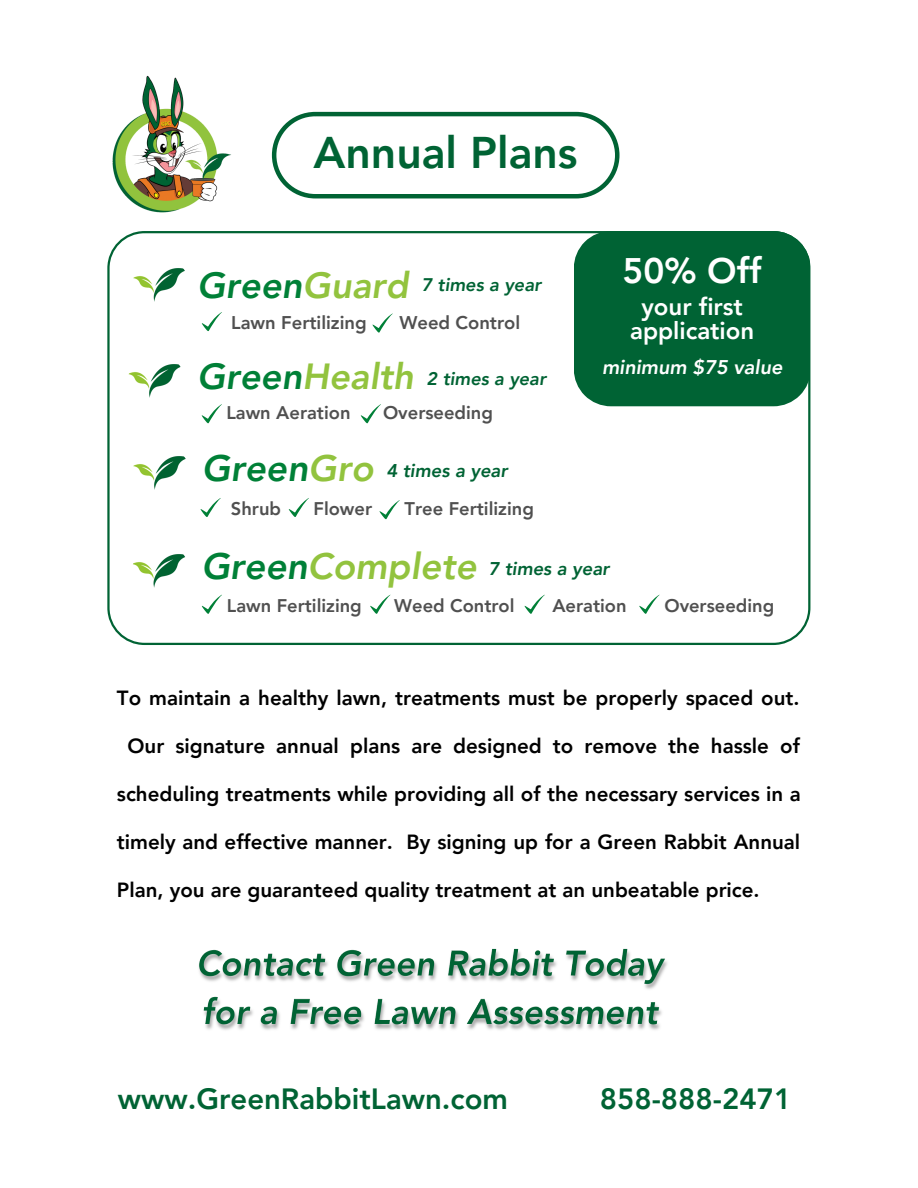
<style>
.page{position:relative;width:918px;height:1188px;background:#fff}
.page>*{position:absolute;margin:0;border:0;box-sizing:border-box;transform-origin:0 0}
.t1{font:800 44.25px "Avenir LT Pro";color:#006334}
.t2{font:italic 800 36.9px "Avenir LT Pro";color:#008037}
.t3{font:italic 800 36.75px "Avenir LT Pro";color:#92c33e}
.t4{font:italic 800 36.45px "Avenir LT Pro";color:#008037}
.t5{font:italic 800 36.3px "Avenir LT Pro";color:#92c33e}
.t6{font:800 35.4px "Avenir LT Pro";color:#fff}
.t7{font:800 29.25px "Avenir LT Pro";color:#006334}
.t8{font:800 24px/23.2px "Avenir LT Pro";color:#fff;text-align:center}
.t9{font:800 20.55px "Avenir LT Pro";color:#000}
.t10{font:italic 800 19.8px "Avenir LT Pro";color:#fff}
.t11{font:800 18.45px "Avenir LT Pro";color:#505050}
.t12{font:italic 800 18.45px "Avenir LT Pro";color:#006334}
.t13{font:800 18.3px "Avenir LT Pro";color:#505050}
.t14{font:italic 800 18.3px "Avenir LT Pro";color:#006334}
.t15{font:italic 800 18.15px "Avenir LT Pro";color:#006334}
.s1{color:#92c33e}
.s2{color:#008037}
</style>
<div class="page">
<svg style="left:107px;top:231px;width:703px;height:414px"></svg>
<img style="left:132px;top:257px;width:57px;height:56px;border-radius:50%">
<svg style="left:272px;top:112px;width:348px;height:86px"></svg>
<img style="left:132px;top:444px;width:58px;height:58px;border-radius:50%">
<img style="left:132px;top:543px;width:57px;height:57px;border-radius:50%">
<svg style="left:289px;top:498px;width:20px;height:19px"></svg>
<svg style="left:380px;top:500px;width:20px;height:19px"></svg>
<svg style="left:201px;top:498px;width:20px;height:19px"></svg>
<svg style="left:202px;top:595px;width:20px;height:19px"></svg>
<svg style="left:370px;top:595px;width:20px;height:19px"></svg>
<svg style="left:525px;top:595px;width:20px;height:19px"></svg>
<svg style="left:639px;top:595px;width:21px;height:19px"></svg>
<svg style="left:202px;top:404px;width:20px;height:19px"></svg>
<svg style="left:361px;top:404px;width:20px;height:19px"></svg>
<div style="left:574px;top:231px;width:236px;height:175px;background:#006334"></div>
<img style="left:112px;top:75px;width:119px;height:138px">
<img style="left:199px;top:948px;width:468px;height:82px">
<img style="left:128px;top:353px;width:56px;height:56px;border-radius:50%">
<svg style="left:202px;top:312px;width:20px;height:19px"></svg>
<svg style="left:373px;top:313px;width:20px;height:20px"></svg>
<h1 class="t1" style="left:313px;top:134px;width:266px">Annual Plans</h1>
<h3 class="t4" style="left:197px;top:270px;width:213px">Green<span class="s1">Guard</span></h3>
<p class="t14" style="left:421px;top:277px;width:121px">7 times a year</p>
<p class="t11" style="left:231px;top:316px;width:137px">Lawn Fertilizing</p>
<p class="t11" style="left:399px;top:316px;width:122px">Weed Control</p>
<h3 class="t5" style="left:197px;top:362px;width:218px"><span class="s2">Green</span>Health</h3>
<p class="t15" style="left:427px;top:371px;width:121px">2 times a year</p>
<p class="t13" style="left:226px;top:405px;width:126px">Lawn Aeration</p>
<p class="t13" style="left:383px;top:405px;width:111px">Overseeding</p>
<h2 class="t2" style="left:202px;top:453px;width:173px">Green<span class="s1">Gro</span></h2>
<p class="t12" style="left:386px;top:463px;width:123px">4 times a year</p>
<p class="t13" style="left:231px;top:501px;width:52px">Shrub</p>
<p class="t13" style="left:314px;top:501px;width:60px">Flower</p>
<p class="t13" style="left:405px;top:501px;width:131px">Tree Fertilizing</p>
<h3 class="t6" style="left:623px;top:257px;width:141px">50% Off</h3>
<p class="t8" style="left:630px;top:298px;width:126px">your first application</p>
<p class="t10" style="left:602px;top:359px;width:182px">minimum $75 value</p>
<h3 class="t3" style="left:201px;top:552px;width:277px"><span class="s2">Green</span>Complete</h3>
<p class="t12" style="left:488px;top:561px;width:123px">7 times a year</p>
<p class="t13" style="left:227px;top:598px;width:136px">Lawn Fertilizing</p>
<p class="t13" style="left:394px;top:598px;width:122px">Weed Control</p>
<p class="t13" style="left:552px;top:598px;width:76px">Aeration</p>
<p class="t13" style="left:664px;top:598px;width:111px">Overseeding</p>
<p class="t9" style="left:117px;top:689px;width:684px">To maintain a healthy lawn, treatments must be properly spaced out.</p>
<p class="t9" style="left:128px;top:737px;width:674px">Our signature annual plans are designed to remove the hassle of</p>
<p class="t9" style="left:117px;top:785px;width:685px">scheduling treatments while providing all of the necessary services in a</p>
<p class="t9" style="left:117px;top:833px;width:685px">timely and effective manner. By signing up for a Green Rabbit Annual</p>
<p class="t9" style="left:117px;top:881px;width:644px">Plan, you are guaranteed quality treatment at an unbeatable price.</p>
<h3 class="t7" style="left:118px;top:1087px;width:391px">www.GreenRabbitLawn.com</h3>
<h3 class="t7" style="left:600px;top:1087px;width:193px">858-888-2471</h3>
</div>
